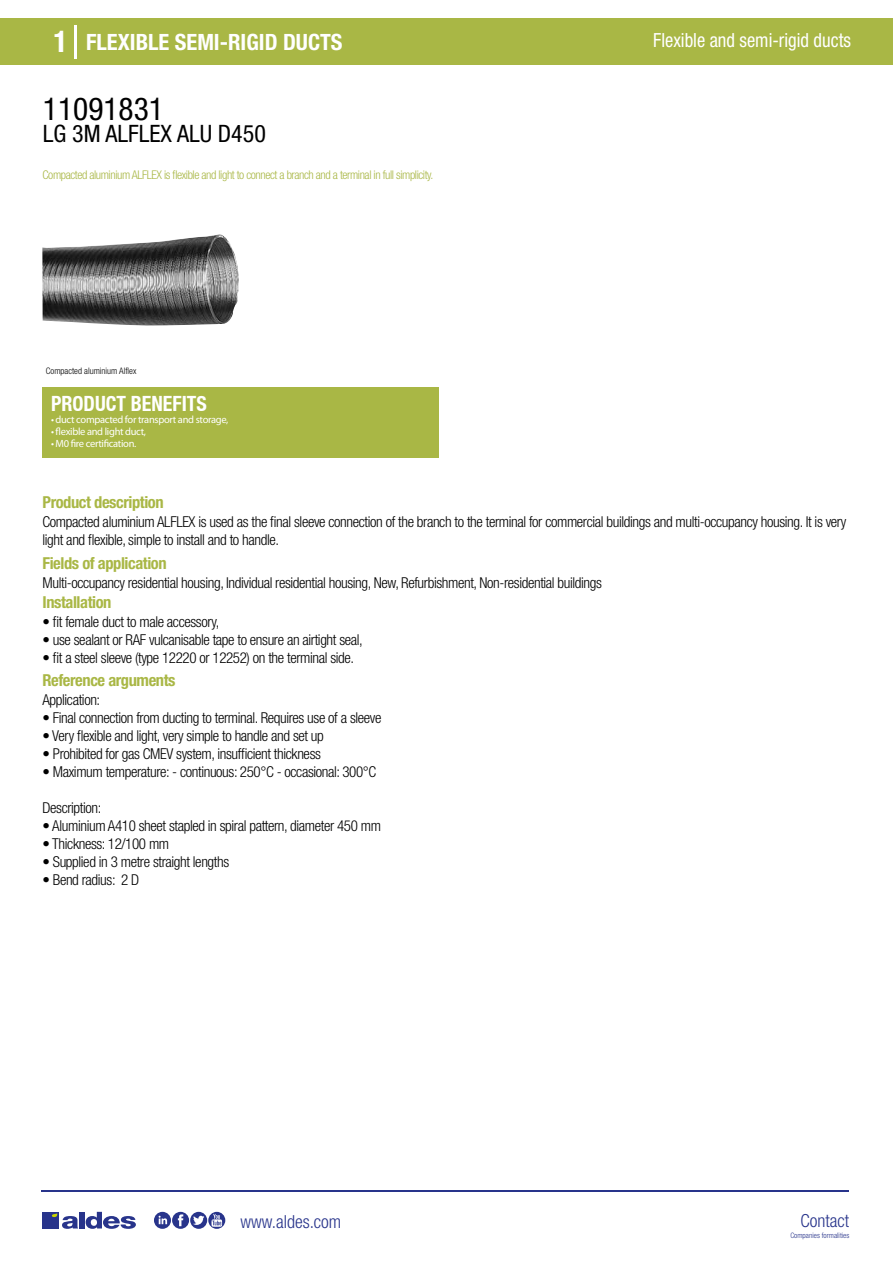
<style>
.page{position:relative;width:893px;height:1263px;background:#fff}
.page>*{position:absolute;margin:0;border:0;box-sizing:border-box;transform-origin:0 0}
.t1{font:condensed 31.5px "Helvetica Neue LT Std";color:#000}
.t2{font:condensed 24px "Helvetica Neue LT Std";color:#000}
.t3{font:700 condensed 22.5px "Helvetica Neue LT Std";color:#fff}
.t4{font:700 condensed 21px "Helvetica Neue";color:#fff;scale:.95 1}
.t5{font:condensed 19.5px "Helvetica Neue LT Std";color:#fff;scale:.95 1}
.t6{font:300 condensed 18px "Helvetica Neue";color:#28348b}
.t7{font:700 condensed 16.5px "Helvetica Neue LT Std";letter-spacing:-.025em;color:#a9b745}
.t8{font:300 condensed 15px/18px "Helvetica Neue LT Std";letter-spacing:-.025em;color:#000}
.t9{font:300 condensed 12px "Helvetica Neue LT Std";letter-spacing:-.035em;color:#a9b745}
.t10{font:10.5px "Myriad Pro";letter-spacing:-.03em;color:#fff}
.t11{font:300 condensed 9px "Helvetica Neue";color:#000}
.t12{font:300 condensed 7.5px "Helvetica Neue";color:#28348b}
.s1{font-size:30px}
</style>
<div class="page">
<div style="left:0;top:18px;width:893px;height:46px;background:#a9b745"></div>
<div style="left:43px;top:387px;width:396px;height:70px;background:#a9b745"></div>
<hr style="left:74px;top:25px;width:2px;height:33px;background:#fff">
<svg style="left:43px;top:234px;width:196px;height:92px;background:#767676"></svg>
<hr style="left:41px;top:1190px;width:808px;height:1px;background:#28348b">
<svg style="left:154px;top:1212px;width:71px;height:17px"></svg>
<div style="left:42px;top:1212px;width:17px;height:16px;background:#28348b"></div>
<div style="left:79px;top:1212px;width:5px;height:16px;background:#28348b"></div>
<svg style="left:86px;top:1212px;width:50px;height:17px"></svg>
<svg style="left:52px;top:1213px;width:26px;height:16px"></svg>
<h3 class="t3" style="left:54px;top:28px;width:291px"><span class="s1">1</span> FLEXIBLE SEMI-RIGID DUCTS</h3>
<h3 class="t5" style="left:653px;top:29px;width:210px">Flexible and semi-rigid ducts</h3>
<h1 class="t1" style="left:43px;top:91px;width:122px">11091831</h1>
<h2 class="t2" style="left:43px;top:120px;width:224px">LG 3M ALFLEX ALU D450</h2>
<p class="t9" style="left:43px;top:167px;width:392px">Compacted aluminium ALFLEX is flexible and light to connect a branch and a terminal in full simplicity.</p>
<p class="t11" style="left:46px;top:365px;width:92px">Compacted aluminium Alflex</p>
<p class="t11" style="left:84px;top:365px;width:30px">A flex alu</p>
<h3 class="t4" style="left:51px;top:391px;width:166px">PRODUCT BENEFITS</h3>
<p class="t10" style="left:51px;top:413px;width:179px">• duct compacted for transport and storage,</p>
<p class="t10" style="left:51px;top:425px;width:97px">• flexible and light duct,</p>
<p class="t10" style="left:51px;top:437px;width:87px">• M0 fire certification.</p>
<p class="t7" style="left:43px;top:492px;width:123px">Product description</p>
<p class="t8" style="left:43px;top:513px;width:805px">Compacted aluminium ALFLEX is used as the final sleeve connection of the branch to the terminal for commercial buildings and multi-occupancy housing. It is very light and flexible, simple to install and to handle.</p>
<p class="t8" style="left:43px;top:573px;width:561px">Multi-occupancy residential housing, Individual residential housing, New, Refurbishment, Non-residential buildings</p>
<p class="t8" style="left:43px;top:613px;width:178px">• fit female duct to male accessory,</p>
<p class="t8" style="left:43px;top:631px;width:322px">• use sealant or RAF vulcanisable tape to ensure an airtight seal,</p>
<p class="t8" style="left:43px;top:649px;width:313px">• fit a steel sleeve (type 12220 or 12252) on the terminal side.</p>
<p class="t7" style="left:43px;top:553px;width:126px">Fields of application</p>
<p class="t7" style="left:43px;top:592px;width:70px">Installation</p>
<p class="t7" style="left:43px;top:670px;width:135px">Reference arguments</p>
<p class="t8" style="left:43px;top:691px;width:59px">Application:</p>
<p class="t8" style="left:43px;top:709px;width:340px">• Final connection from ducting to terminal. Requires use of a sleeve</p>
<p class="t8" style="left:43px;top:727px;width:283px">• Very flexible and light, very simple to handle and set up</p>
<p class="t8" style="left:43px;top:745px;width:280px">• Prohibited for gas CMEV system, insufficient thickness</p>
<p class="t8" style="left:43px;top:763px;width:335px">• Maximum temperature: - continuous: 250°C - occasional: 300°C</p>
<p class="t8" style="left:43px;top:799px;width:60px">Description:</p>
<p class="t8" style="left:43px;top:817px;width:340px">• Aluminium A410 sheet stapled in spiral pattern, diameter 450 mm</p>
<p class="t8" style="left:43px;top:835px;width:128px">• Thickness: 12/100 mm</p>
<p class="t8" style="left:43px;top:853px;width:188px">• Supplied in 3 metre straight lengths</p>
<p class="t8" style="left:43px;top:871px;width:98px">• Bend radius: 2 D</p>
<p class="t6" style="left:240px;top:1211px;width:102px">www.aldes.com</p>
<p class="t6" style="left:800px;top:1211px;width:50px">Contact</p>
<p class="t12" style="left:790px;top:1230px;width:60px">Companies formalities</p>
</div>
